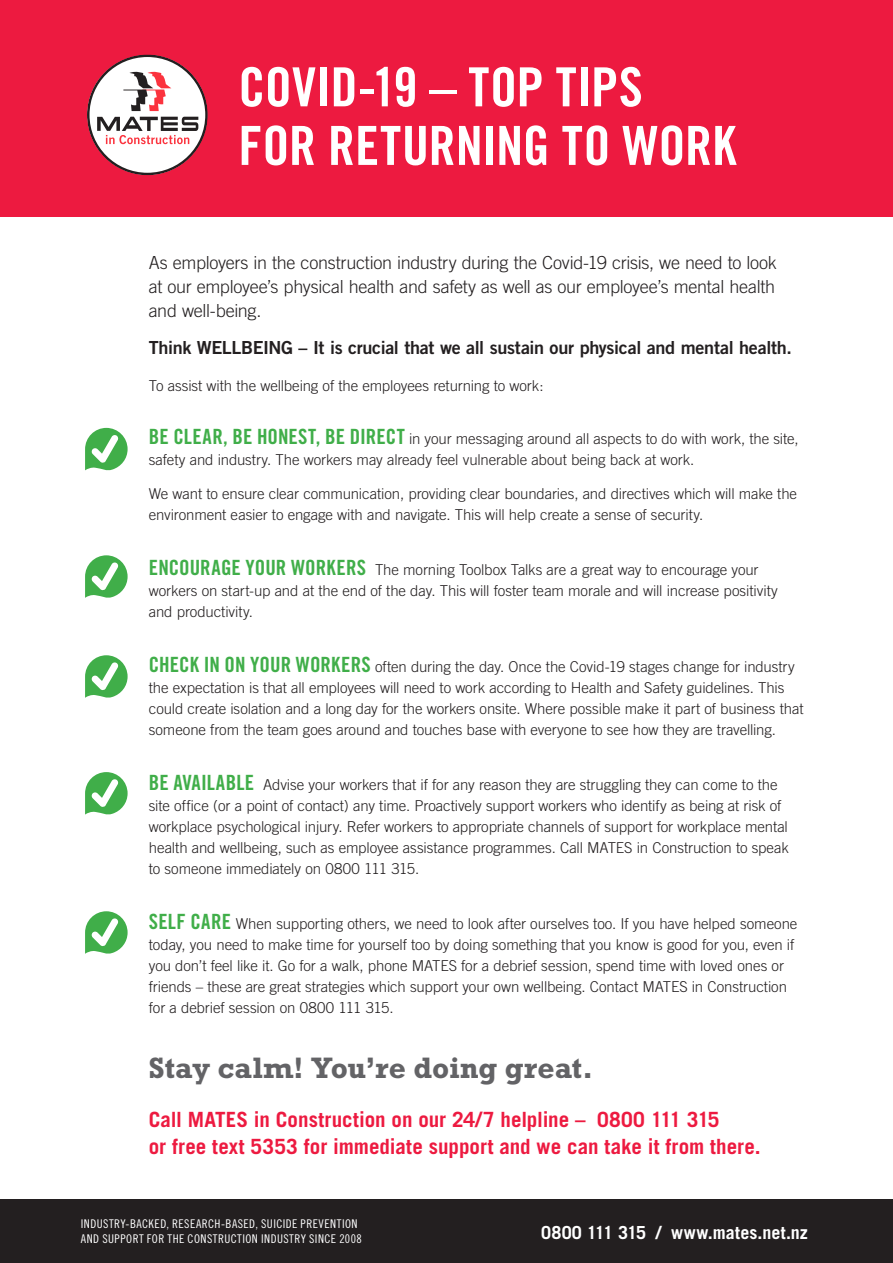
<style>
.page{position:relative;width:893px;height:1263px;background:#fff}
.page>*{position:absolute;margin:0;border:0;box-sizing:border-box;transform-origin:0 0}
.t1{font:54px/58.7px "Trade Gothic Bold Cond Twenty";color:#fff}
.t2{font:700 30px "Rockwell Std";color:#636366}
.t3{font:700 21px/27px "Trade Gothic";color:#ed1a40}
.Body{font:300 18px/24px "Trade Gothic";letter-spacing:-.015em;color:#231f20;text-align:justify}
.Body-2{font:18px "Trade Gothic Bold Two";letter-spacing:-.02em;color:#231f20}
.t4{font:700 18px "Trade Gothic";letter-spacing:.015em;color:#fff}
.Body-3{font:300 15px/21px "Trade Gothic";letter-spacing:-.005em;color:#231f20}
.t5{font:12px/15px "Trade Gothic Cond Eighteen";letter-spacing:.035em;color:#fff}
.s1{font-family:"Trade Gothic Bold Cond Twenty";font-weight:400;font-size:21px;color:#40ae49}
</style>
<div class="page">
<div style="left:0;top:0;width:893px;height:216px;background:#ed1a40"></div>
<svg style="left:87px;top:55px;width:121px;height:120px"></svg>
<svg style="left:85px;top:428px;width:43px;height:43px"></svg>
<svg style="left:85px;top:555px;width:43px;height:43px"></svg>
<svg style="left:85px;top:655px;width:43px;height:43px"></svg>
<svg style="left:85px;top:772px;width:43px;height:43px"></svg>
<svg style="left:85px;top:911px;width:43px;height:43px"></svg>
<div style="left:0;top:1199px;width:893px;height:64px;background:#231f20"></div>
<p class="t1" style="left:238px;top:57px;width:499px">COVID-19 – TOP TIPS<br>FOR RETURNING TO WORK</p>
<p class="Body" style="left:149px;top:251px;width:630px">As employers in the construction industry during the Covid-19 crisis, we need to look at our employee’s physical health and safety as well as our employee’s mental health and well-being.</p>
<p class="Body-2" style="left:149px;top:336px;width:644px">Think WELLBEING – It is crucial that we all sustain our physical and mental health.</p>
<p class="Body-3" style="left:149px;top:375px;width:396px">To assist with the wellbeing of the employees returning to work:</p>
<p class="Body-3" style="left:149px;top:428px;width:651px"><span class="s1">BE CLEAR, BE HONEST, BE DIRECT</span> in your messaging around all aspects to do with work, the site, safety and industry. The workers may already feel vulnerable about being back at work.</p>
<p class="Body-3" style="left:149px;top:483px;width:650px">We want to ensure clear communication, providing clear boundaries, and directives which will make the environment easier to engage with and navigate. This will help create a sense of security.</p>
<p class="Body-3" style="left:149px;top:559px;width:631px"><span class="s1">ENCOURAGE YOUR WORKERS</span> The morning Toolbox Talks are a great way to encourage your workers on start-up and at the end of the day. This will foster team morale and will increase positivity and productivity.</p>
<p class="Body-3" style="left:149px;top:656px;width:656px"><span class="s1">CHECK IN ON YOUR WORKERS</span> often during the day. Once the Covid-19 stages change for industry the expectation is that all employees will need to work according to Health and Safety guidelines. This could create isolation and a long day for the workers onsite. Where possible make it part of business that someone from the team goes around and touches base with everyone to see how they are travelling.</p>
<p class="Body-3" style="left:149px;top:774px;width:642px"><span class="s1">BE AVAILABLE</span> Advise your workers that if for any reason they are struggling they can come to the site office (or a point of contact) any time. Proactively support workers who identify as being at risk of workplace psychological injury. Refer workers to appropriate channels of support for workplace mental health and wellbeing, such as employee assistance programmes. Call MATES in Construction to speak to someone immediately on 0800 111 315.</p>
<p class="Body-3" style="left:149px;top:913px;width:650px"><span class="s1">SELF CARE</span> When supporting others, we need to look after ourselves too. If you have helped someone today, you need to make time for yourself too by doing something that you know is good for you, even if you don’t feel like it. Go for a walk, phone MATES for a debrief session, spend time with loved ones or friends – these are great strategies which support your own wellbeing. Contact MATES in Construction for a debrief session on 0800 111 315.</p>
<p class="t2" style="left:149px;top:1050px;width:446px">Stay calm! You’re doing great.</p>
<p class="t3" style="left:149px;top:1105px;width:613px">Call MATES in Construction on our 24/7 helpline – 0800 111 315<br>or free text 5353 for immediate support and we can take it from there.</p>
<p class="t5" style="left:81px;top:1216px;width:283px">INDUSTRY-BACKED, RESEARCH-BASED, SUICIDE PREVENTION<br>AND SUPPORT FOR THE CONSTRUCTION INDUSTRY SINCE 2008</p>
<p class="t4" style="left:541px;top:1221px;width:268px">0800 111 315 / www.mates.net.nz</p>
</div>
